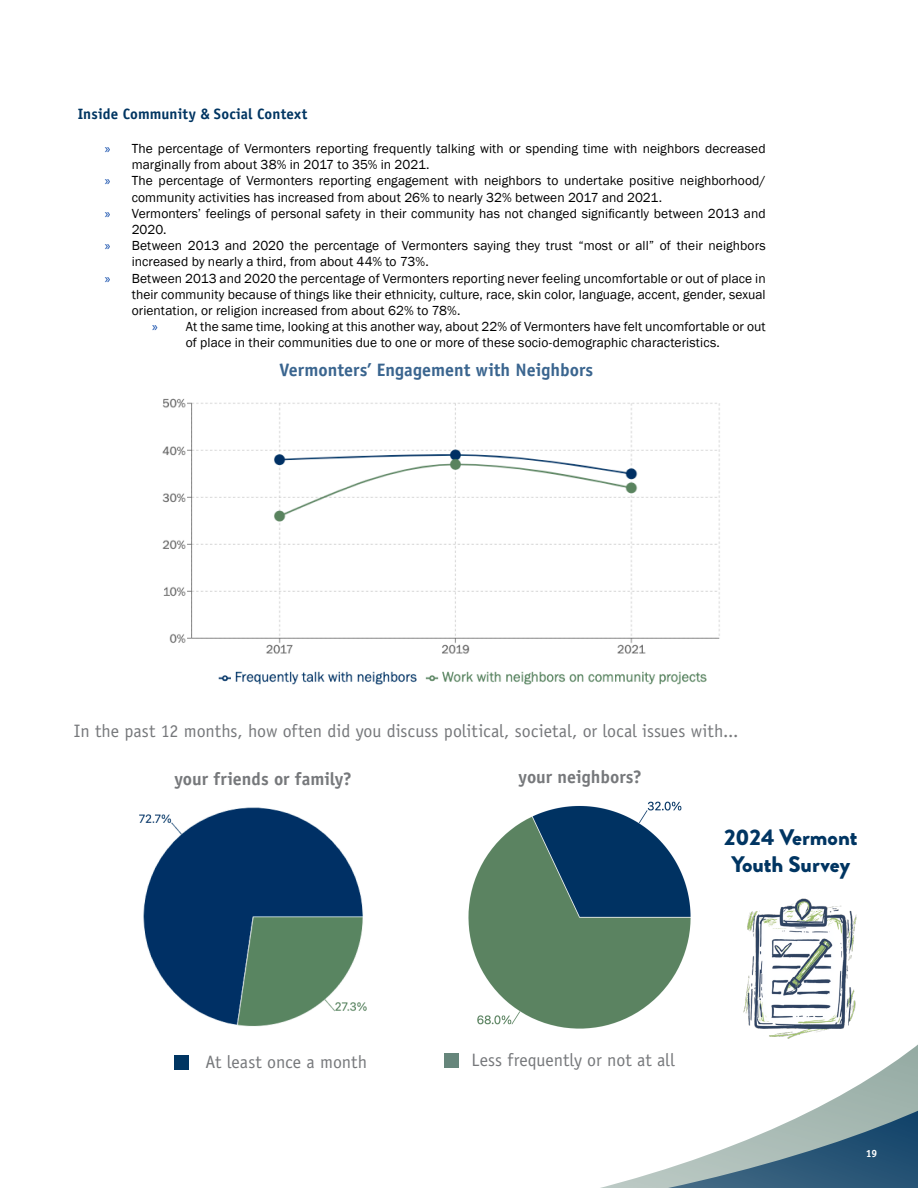
<style>
.page{position:relative;width:918px;height:1188px;background:#fff}
.page>*{position:absolute;margin:0;border:0;box-sizing:border-box;transform-origin:0 0}
.t1{font:900 22.5px "Brandon Grotesque";color:#003562}
.t2{font:18px "Officina Sans Std";color:#76787b}
.t3{font:700 18px "Officina Sans Std";color:#3a658f}
.t4{font:700 18px "Officina Sans Std";color:#76787b}
.Body{font:700 15px "Officina Sans Std";letter-spacing:.005em;color:#003562}
.t5{font:13.5px/16.2px "Franklin Gothic";letter-spacing:.005em;color:#000}
.t6{font:700 10.5px "Officina Sans Std";color:#fff}
.s1{font-family:"Myriad Pro";color:#0040a6}
</style>
<div class="page">
<svg style="left:174px;top:1044px;width:744px;height:144px"></svg>
<img style="left:162px;top:398px;width:558px;height:256px">
<img style="left:743px;top:898px;width:114px;height:141px">
<img style="left:139px;top:807px;width:228px;height:220px">
<img style="left:468px;top:801px;width:223px;height:228px">
<div style="left:174px;top:1056px;width:14px;height:14px;background:#003562"></div>
<div style="left:445px;top:1053px;width:14px;height:14px;background:#66867b"></div>
<img style="left:218px;top:671px;width:489px;height:14px">
<p class="Body" style="left:78px;top:104px;width:231px">Inside Community &amp; Social Context</p>
<p class="t5" style="left:132px;top:141px;width:635px;text-indent:-27px"><span class="s1">»</span> The percentage of Vermonters reporting frequently talking with or spending time with neighbors decreased marginally from about 38% in 2017 to 35% in 2021.</p>
<p class="t5" style="left:132px;top:173px;width:635px;text-indent:-27px"><span class="s1">»</span> The percentage of Vermonters reporting engagement with neighbors to undertake positive neighborhood/ community activities has increased from about 26% to nearly 32% between 2017 and 2021.</p>
<p class="t5" style="left:132px;top:206px;width:635px;text-indent:-27px"><span class="s1">»</span> Vermonters’ feelings of personal safety in their community has not changed significantly between 2013 and<br>2020.</p>
<p class="t5" style="left:132px;top:238px;width:635px;text-indent:-27px"><span class="s1">»</span> Between 2013 and 2020 the percentage of Vermonters saying they trust “most or all” of their neighbors increased by nearly a third, from about 44% to 73%.</p>
<p class="t5" style="left:132px;top:270px;width:635px;text-align:justify;text-indent:-27px"><span class="s1">»</span> Between 2013 and 2020 the percentage of Vermonters reporting never feeling uncomfortable or out of place in their community because of things like their ethnicity, culture, race, skin color, language, accent, gender, sexual orientation, or religion increased from about 62% to 78%.</p>
<p class="t5" style="left:186px;top:319px;width:581px;text-indent:-34px"><span class="s1">»</span> At the same time, looking at this another way, about 22% of Vermonters have felt uncomfortable or out of place in their communities due to one or more of these socio-demographic characteristics.</p>
<p class="t3" style="left:280px;top:359px;width:315px">Vermonters’ Engagement with Neighbors</p>
<p class="t2" style="left:74px;top:720px;width:666px">In the past 12 months, how often did you discuss political, societal, or local issues with...</p>
<p class="t4" style="left:174px;top:768px;width:179px">your friends or family?</p>
<p class="t4" style="left:519px;top:765px;width:125px">your neighbors?</p>
<p class="t1" style="left:724px;top:821px;width:135px">2024 Vermont</p>
<p class="t1" style="left:731px;top:848px;width:120px">Youth Survey</p>
<p class="t2" style="left:206px;top:1051px;width:163px">At least once a month</p>
<p class="t2" style="left:472px;top:1049px;width:205px">Less frequently or not at all</p>
<p class="t6" style="left:866px;top:1146px;width:13px">19</p>
</div>
